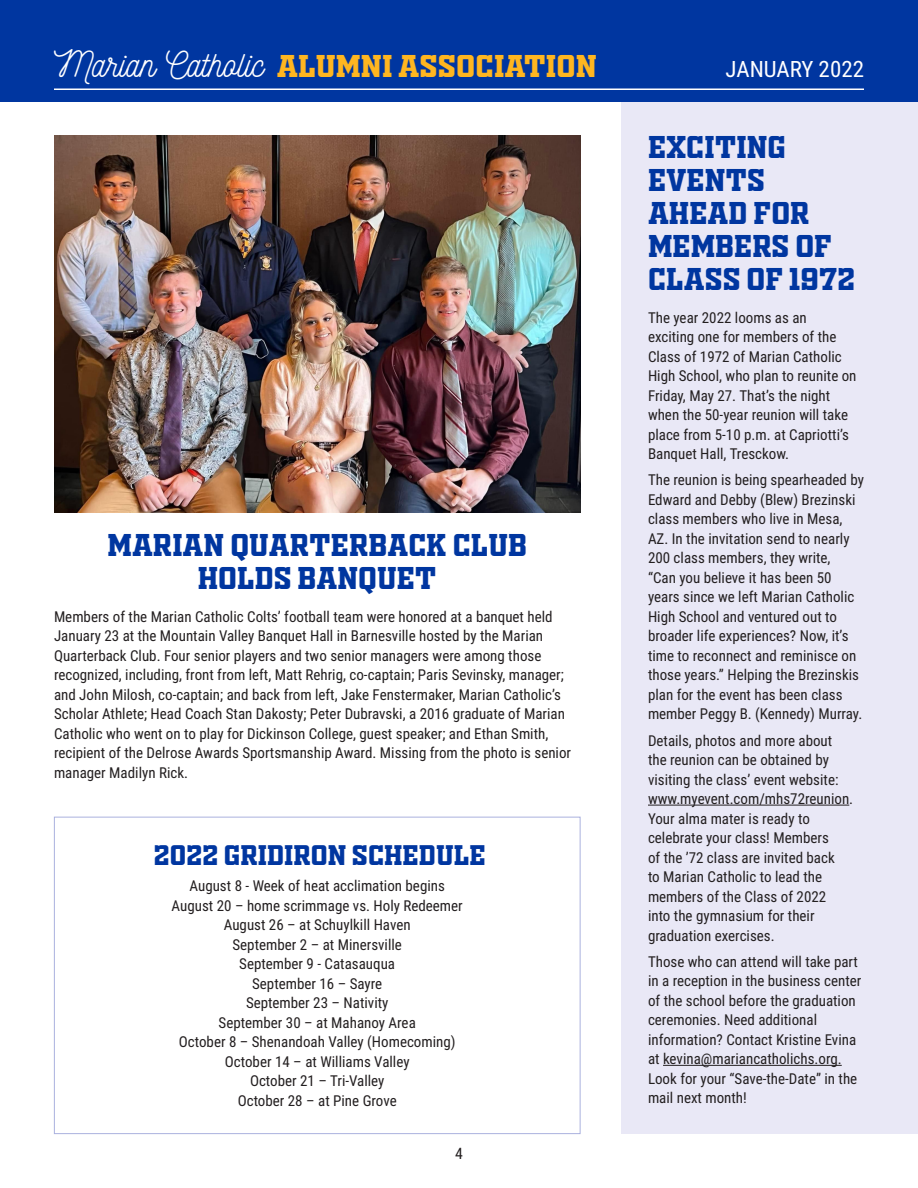
<style>
.page{position:relative;width:918px;height:1188px;background:#fff}
.page>*{position:absolute;margin:0;border:0;box-sizing:border-box;transform-origin:0 0}
.t1{font:36px "Nickainley";color:#fff}
.Article_Header{font:30px/33px "OLDSPORT02 ATHLETICNCV";color:#0036a0}
.t2{font:30px "OLDSPORT02 ATHLETICNCV";color:#ffb620}
.t3{font:27px "OLDSPORT02 ATHLETICNCV";color:#0036a0}
.t4{font:22.5px "Roboto Condensed";color:#fff}
.t5{font:15.75px "Roboto Condensed";color:#231f20}
.t6{font:15px/19.5px "Roboto Condensed";color:#231f20}
</style>
<div class="page">
<div style="left:621px;top:94px;width:297px;height:1040px;background:#e9e8f6"></div>
<div style="left:0;top:0;width:918px;height:101px;background:#0036a0"></div>
<hr style="left:54px;top:88px;width:810px;height:2px;background:#fff">
<hr style="left:648px;top:805px;width:201px;height:1px;background:#231f20">
<hr style="left:663px;top:1065px;width:179px;height:1px;background:#231f20">
<img style="left:54px;top:135px;width:526px;height:378px">
<div style="left:54px;top:817px;width:526px;height:317px;border:1px solid #aab1df"></div>
<p class="t1" style="left:54px;top:41px;width:211px">Marian Catholic</p>
<p class="t2" style="left:277px;top:44px;width:322px">ALUMNI ASSOCIATION</p>
<p class="t4" style="left:726px;top:53px;width:140px">JANUARY 2022</p>
<p class="Article_Header" style="left:107px;top:527px;width:421px;text-align:center">MARIAN QUARTERBACK CLUB<br>HOLDS BANQUET</p>
<p class="t6" style="left:54px;top:606px;width:519px">Members of the Marian Catholic Colts’ football team were honored at a banquet held January 23 at the Mountain Valley Banquet Hall in Barnesville hosted by the Marian Quarterback Club. Four senior players and two senior managers were among those recognized, including, front from left, Matt Rehrig, co-captain; Paris Sevinsky, manager; and John Milosh, co-captain; and back from left, Jake Fenstermaker, Marian Catholic’s Scholar Athlete; Head Coach Stan Dakosty; Peter Dubravski, a 2016 graduate of Marian Catholic who went on to play for Dickinson College, guest speaker; and Ethan Smith, recipient of the Delrose Awards Sportsmanship Award. Missing from the photo is senior manager Madilyn Rick.</p>
<p class="t3" style="left:154px;top:836px;width:334px">2022 GRIDIRON SCHEDULE</p>
<p class="t6" style="left:190px;top:876px;width:257px">August 8 - Week of heat acclimation begins</p>
<p class="t6" style="left:172px;top:895px;width:293px">August 20 – home scrimmage vs. Holy Redeemer</p>
<p class="t6" style="left:224px;top:915px;width:188px">August 26 – at Schuylkill Haven</p>
<p class="t6" style="left:233px;top:934px;width:171px">September 2 – at Minersville</p>
<p class="t6" style="left:239px;top:954px;width:157px">September 9 - Catasauqua</p>
<p class="t6" style="left:252px;top:973px;width:132px">September 16 – Sayre</p>
<p class="t6" style="left:246px;top:993px;width:144px">September 23 – Nativity</p>
<p class="t6" style="left:219px;top:1012px;width:199px">September 30 – at Mahanoy Area</p>
<p class="t6" style="left:179px;top:1032px;width:278px">October 8 – Shenandoah Valley (Homecoming)</p>
<p class="t6" style="left:225px;top:1051px;width:186px">October 14 – at Williams Valley</p>
<p class="t6" style="left:238px;top:1071px;width:160px;text-align:center">October 21 – Tri-Valley<br>October 28 – at Pine Grove</p>
<p class="t5" style="left:455px;top:1143px;width:9px">4</p>
<p class="Article_Header" style="left:648px;top:129px;width:209px">EXCITING<br>EVENTS<br>AHEAD FOR<br>MEMBERS OF<br>CLASS OF 1972</p>
<p class="t6" style="left:648px;top:307px;width:210px">The year 2022 looms as an exciting one for members of the<br>Class of 1972 of Marian Catholic<br>High School, who plan to reunite on<br>Friday, May 27. That’s the night when the 50-year reunion will take place from 5-10 p.m. at Capriotti’s<br>Banquet Hall, Tresckow.</p>
<p class="t6" style="left:648px;top:470px;width:218px">The reunion is being spearheaded by Edward and Debby (Blew) Brezinski class members who live in Mesa, AZ. In the invitation send to nearly 200 class members, they write,<br>“Can you believe it has been 50 years since we left Marian Catholic High School and ventured out to broader life experiences? Now, it’s time to reconnect and reminisce on those years.” Helping the Brezinskis plan for the event has been class member Peggy B. (Kennedy) Murray.</p>
<p class="t6" style="left:648px;top:730px;width:207px">Details, photos and more about the reunion can be obtained by visiting the class’ event website: www.myevent.com/mhs72reunion.<br>Your alma mater is ready to celebrate your class! Members<br>of the ’72 class are invited back<br>to Marian Catholic to lead the members of the Class of 2022<br>into the gymnasium for their graduation exercises.</p>
<p class="t6" style="left:648px;top:951px;width:215px">Those who can attend will take part in a reception in the business center of the school before the graduation ceremonies. Need additional information? Contact Kristine Evina at kevina@mariancatholichs.org.<br>Look for your “Save-the-Date” in the mail next month!</p>
</div>
